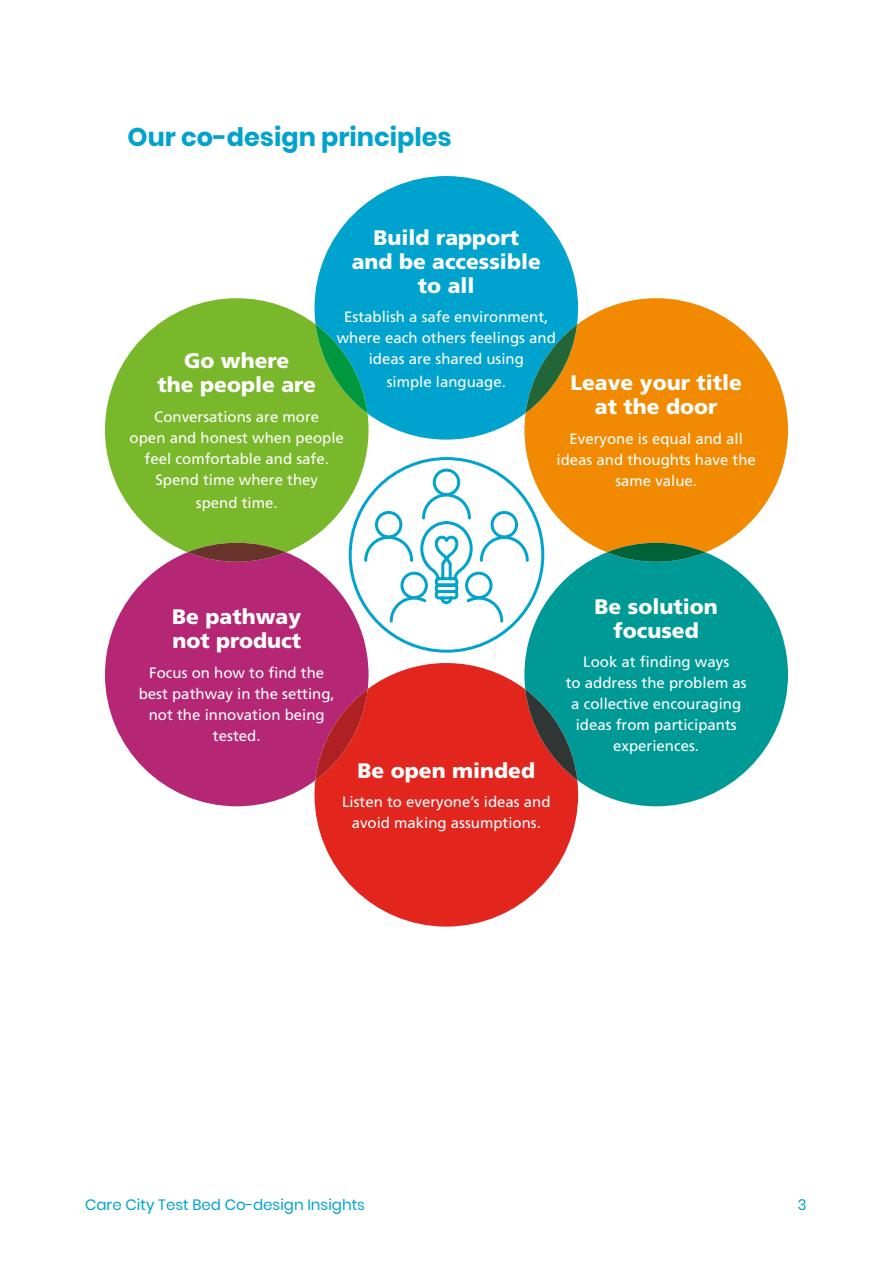
<style>
.page{position:relative;width:893px;height:1263px;background:#fff}
.page>*{position:absolute;margin:0;border:0;box-sizing:border-box;transform-origin:0 0}
.t1{font:700 25.5px "Poppins";color:#00a3cd}
.t2{font:900 21px/24px "Frutiger";color:#fff;text-align:center}
.t3{font:15px/21px "Frutiger";color:#fff;text-align:center}
.t4{font:15px "Poppins";color:#00a3cd}
</style>
<div class="page">
<svg style="left:315px;top:176px;width:263px;height:264px;fill:#00a3cd"></svg>
<svg style="left:315px;top:663px;width:263px;height:263px;fill:#e2251d"></svg>
<svg style="left:105px;top:298px;width:264px;height:254px;background:#88c14c"></svg>
<svg style="left:316px;top:324px;width:51px;height:89px;background:#29a769"></svg>
<svg style="left:524px;top:298px;width:264px;height:254px;background:#ec9b29"></svg>
<svg style="left:525px;top:325px;width:52px;height:88px;background:#5d885a"></svg>
<svg style="left:105px;top:552px;width:264px;height:254px;background:#c04585"></svg>
<svg style="left:315px;top:689px;width:53px;height:91px;background:#c2253d"></svg>
<svg style="left:188px;top:543px;width:98px;height:19px"></svg>
<svg style="left:524px;top:552px;width:264px;height:254px;background:#29a5a1"></svg>
<svg style="left:525px;top:689px;width:52px;height:91px;background:#5d524e"></svg>
<svg style="left:607px;top:543px;width:98px;height:19px"></svg>
<svg style="left:349px;top:457px;width:195px;height:196px"></svg>
<h1 class="t1" style="left:128px;top:122px;width:326px">Our co-design principles</h1>
<h2 class="t2" style="left:352px;top:225px;width:191px">Build rapport and be accessible to all</h2>
<p class="t3" style="left:337px;top:306px;width:221px">Establish a safe environment, where each others feelings and ideas are shared using</p>
<p class="t3" style="left:387px;top:371px;width:121px">simple language.</p>
<h2 class="t2" style="left:158px;top:349px;width:160px">Go where<br>the people are</h2>
<p class="t3" style="left:130px;top:406px;width:216px">Conversations are more<br>open and honest when people feel comfortable and safe.<br>Spend time where they</p>
<p class="t3" style="left:196px;top:492px;width:83px">spend time.</p>
<h2 class="t2" style="left:570px;top:371px;width:173px">Leave your title at the door</h2>
<p class="t3" style="left:557px;top:428px;width:201px">Everyone is equal and all ideas and thoughts have the same value.</p>
<h2 class="t2" style="left:172px;top:605px;width:130px;text-align:left">Be pathway not product</h2>
<p class="t3" style="left:139px;top:662px;width:197px">Focus on how to find the best pathway in the setting, not the innovation being tested.</p>
<h2 class="t2" style="left:358px;top:758px;width:179px">Be open minded</h2>
<p class="t3" style="left:342px;top:791px;width:210px">Listen to everyone’s ideas and avoid making assumptions.</p>
<h2 class="t2" style="left:595px;top:594px;width:125px">Be solution focused</h2>
<p class="t3" style="left:566px;top:652px;width:182px">Look at finding ways<br>to address the problem as a collective encouraging ideas from participants experiences.</p>
<p class="t4" style="left:85px;top:1196px;width:281px">Care City Test Bed Co-design Insights</p>
<p class="t4" style="left:798px;top:1196px;width:10px">3</p>
</div>
